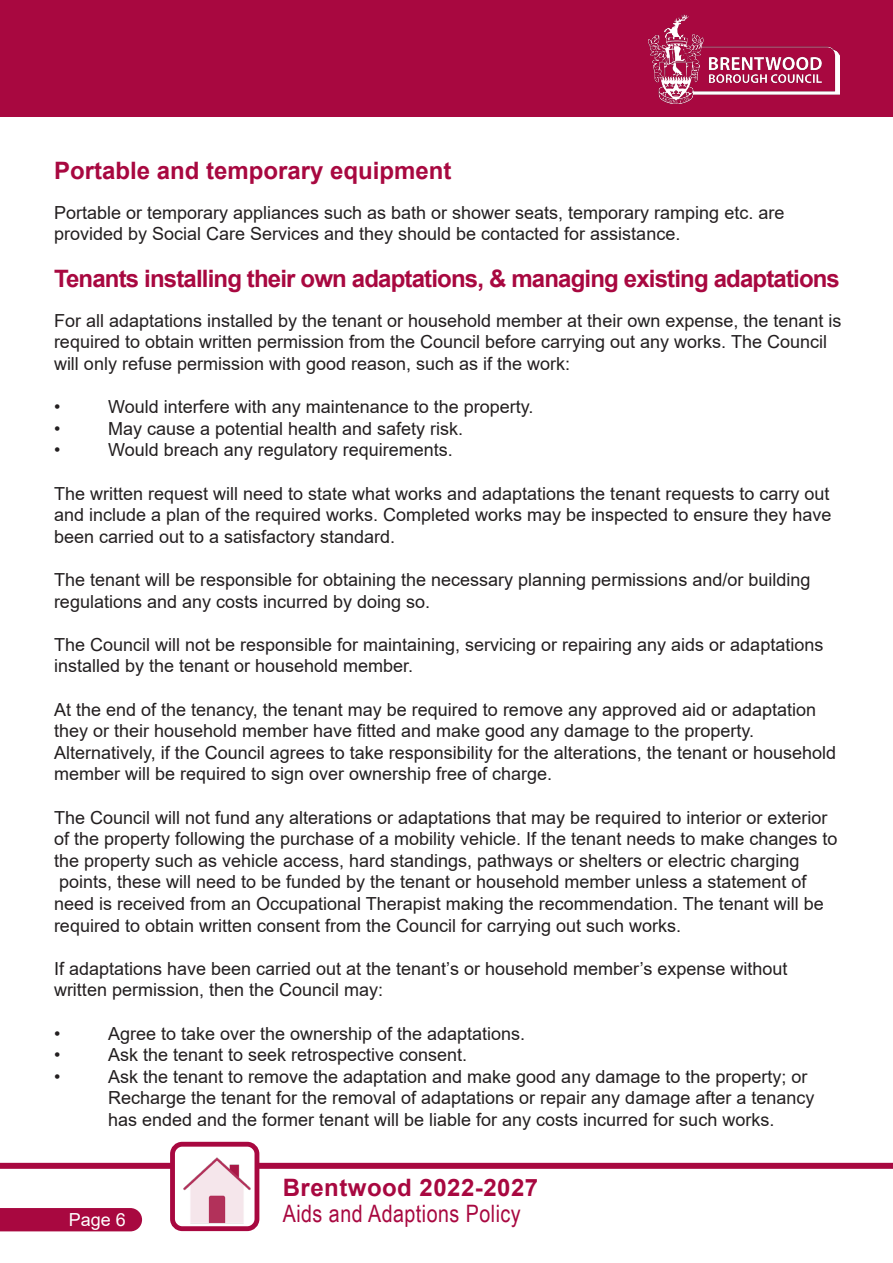
<style>
.page{position:relative;width:893px;height:1263px;background:#fff}
.page>*{position:absolute;margin:0;border:0;box-sizing:border-box;transform-origin:0 0}
.t1{font:700 24px "Arial";letter-spacing:-.035em;color:#a80840}
.t2{font:700 24px "Arial";color:#a80840}
.t3{font:24px "Arial Narrow";letter-spacing:.02em;color:#a80840}
.t4{font:700 24px "Arial";letter-spacing:.02em;color:#a80840}
.t5{font:18px/21.6px "Arial";color:#231f20}
.t6{font:18px "Arial";color:#fff}
</style>
<div class="page">
<div style="left:0;top:0;width:893px;height:116px;background:#a80840"></div>
<img style="left:649px;top:15px;width:190px;height:88px">
<div style="left:0;top:1208px;width:142px;height:23px;background:#a80840"></div>
<div style="left:0;top:1163px;width:893px;height:6px;background:#a80840"></div>
<div style="left:173px;top:1144px;width:84px;height:85px;background:#fff;border-radius:10px"></div>
<img style="left:183px;top:1157px;width:70px;height:68px">
<div style="left:170px;top:1142px;width:89px;height:89px;border:5px solid #a80840;border-radius:10px"></div>
<p class="t2" style="left:54px;top:154px;width:399px">Portable and temporary equipment</p>
<p class="t5" style="left:54px;top:201px;width:732px">Portable or temporary appliances such as bath or shower seats, temporary ramping etc. are</p>
<p class="t5" style="left:54px;top:223px;width:628px">provided by Social Care Services and they should be contacted for assistance.</p>
<p class="t1" style="left:54px;top:262px;width:787px">Tenants installing their own adaptations, &amp; managing existing adaptations</p>
<p class="t5" style="left:54px;top:309px;width:789px">For all adaptations installed by the tenant or household member at their own expense, the tenant is required to obtain written permission from the Council before carrying out any works. The Council</p>
<p class="t5" style="left:54px;top:353px;width:518px">will only refuse permission with good reason, such as if the work:</p>
<p class="t5" style="left:54px;top:396px;width:8px">•</p>
<p class="t5" style="left:108px;top:396px;width:427px">Would interfere with any maintenance to the property.</p>
<p class="t5" style="left:54px;top:417px;width:8px">•</p>
<p class="t5" style="left:108px;top:417px;width:357px">May cause a potential health and safety risk.</p>
<p class="t5" style="left:54px;top:439px;width:8px">•</p>
<p class="t5" style="left:108px;top:439px;width:346px">Would breach any regulatory requirements.</p>
<p class="t5" style="left:54px;top:482px;width:777px">The written request will need to state what works and adaptations the tenant requests to carry out</p>
<p class="t5" style="left:54px;top:504px;width:779px">and include a plan of the required works. Completed works may be inspected to ensure they have been carried out to a satisfactory standard.</p>
<p class="t5" style="left:54px;top:569px;width:758px">The tenant will be responsible for obtaining the necessary planning permissions and/or building regulations and any costs incurred by doing so.</p>
<p class="t5" style="left:54px;top:633px;width:771px">The Council will not be responsible for maintaining, servicing or repairing any aids or adaptations installed by the tenant or household member.</p>
<p class="t5" style="left:54px;top:698px;width:764px">At the end of the tenancy, the tenant may be required to remove any approved aid or adaptation</p>
<p class="t5" style="left:54px;top:720px;width:702px">they or their household member have fitted and make good any damage to the property.</p>
<p class="t5" style="left:54px;top:741px;width:784px">Alternatively, if the Council agrees to take responsibility for the alterations, the tenant or household member will be required to sign over ownership free of charge.</p>
<p class="t5" style="left:54px;top:806px;width:775px">The Council will not fund any alterations or adaptations that may be required to interior or exterior</p>
<p class="t5" style="left:54px;top:828px;width:785px">of the property following the purchase of a mobility vehicle. If the tenant needs to make changes to</p>
<p class="t5" style="left:54px;top:849px;width:747px">the property such as vehicle access, hard standings, pathways or shelters or electric charging</p>
<p class="t5" style="left:59px;top:871px;width:749px">points, these will need to be funded by the tenant or household member unless a statement of</p>
<p class="t5" style="left:54px;top:893px;width:771px">need is received from an Occupational Therapist making the recommendation. The tenant will be required to obtain written consent from the Council for carrying out such works.</p>
<p class="t5" style="left:54px;top:957px;width:735px">If adaptations have been carried out at the tenant’s or household member’s expense without</p>
<p class="t5" style="left:54px;top:979px;width:331px">written permission, then the Council may:</p>
<p class="t5" style="left:54px;top:1022px;width:8px">•</p>
<p class="t5" style="left:108px;top:1022px;width:419px">Agree to take over the ownership of the adaptations.</p>
<p class="t5" style="left:54px;top:1044px;width:8px">•</p>
<p class="t5" style="left:108px;top:1044px;width:361px">Ask the tenant to seek retrospective consent.</p>
<p class="t5" style="left:54px;top:1065px;width:8px">•</p>
<p class="t5" style="left:108px;top:1065px;width:708px">Ask the tenant to remove the adaptation and make good any damage to the property; or<br>Recharge the tenant for the removal of adaptations or repair any damage after a tenancy</p>
<p class="t5" style="left:108px;top:1109px;width:668px">has ended and the former tenant will be liable for any costs incurred for such works.</p>
<p class="t6" style="left:69px;top:1207px;width:59px">Page 6</p>
<p class="t4" style="left:283px;top:1171px;width:257px">Brentwood 2022-2027</p>
<p class="t3" style="left:283px;top:1196px;width:239px">Aids and Adaptions Policy</p>
</div>
